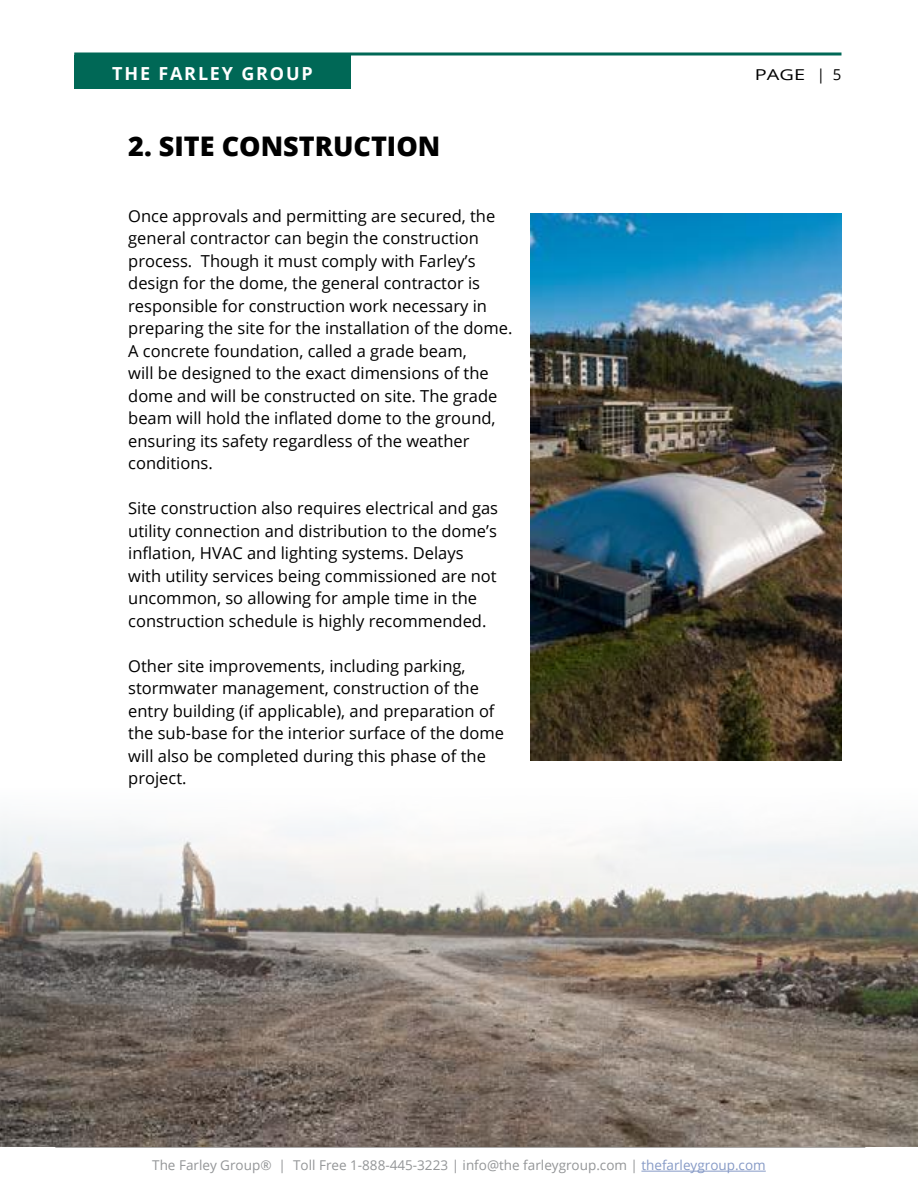
<style>
.page{position:relative;width:918px;height:1188px;background:#fff}
.page>*{position:absolute;margin:0;border:0;box-sizing:border-box;transform-origin:0 0}
.t1{font:800 27px "Open Sans";color:#000}
.t2{font:700 18px "Open Sans";letter-spacing:.1em;color:#fff}
.t3{font:16.5px/22.5px "Open Sans";color:#000}
.t4{font:15px "Open Sans";color:#000;scale:1.33 1}
.t5{font:13.5px "Open Sans";color:#939597}
.s1{color:#869ac6}
</style>
<div class="page">
<svg style="left:74px;top:52px;width:768px;height:4px;background:#348678"></svg>
<div style="left:74px;top:56px;width:277px;height:33px;background:#006856"></div>
<hr style="left:641px;top:1171px;width:125px;height:1px;background:#869ac6">
<hr style="left:55px;top:1146px;width:810px;height:1px;background:#000">
<img style="left:0;top:823px;width:918px;height:323px">
<img style="left:530px;top:214px;width:312px;height:546px">
<p class="t2" style="left:112px;top:61px;width:202px">THE FARLEY GROUP</p>
<p class="t4" style="left:755px;top:65px;width:67px">PAGE | 5</p>
<h1 class="t1" style="left:128px;top:125px;width:314px">2. SITE CONSTRUCTION</h1>
<p class="t3" style="left:128px;top:204px;width:386px">Once approvals and permitting are secured, the general contractor can begin the construction process. Though it must comply with Farley’s design for the dome, the general contractor is responsible for construction work necessary in preparing the site for the installation of the dome.<br>A concrete foundation, called a grade beam,<br>will be designed to the exact dimensions of the dome and will be constructed on site. The grade beam will hold the inflated dome to the ground, ensuring its safety regardless of the weather conditions.</p>
<p class="t3" style="left:128px;top:497px;width:371px">Site construction also requires electrical and gas utility connection and distribution to the dome’s inflation, HVAC and lighting systems. Delays with utility services being commissioned are not uncommon, so allowing for ample time in the construction schedule is highly recommended.</p>
<p class="t3" style="left:128px;top:654px;width:377px">Other site improvements, including parking, stormwater management, construction of the entry building (if applicable), and preparation of the sub-base for the interior surface of the dome will also be completed during this phase of the project.</p>
<p class="t5" style="left:152px;top:1156px;width:615px">The Farley Group® | Toll Free 1-888-445-3223 | info@the farleygroup.com | <span class="s1">thefarleygroup.com</span></p>
</div>
